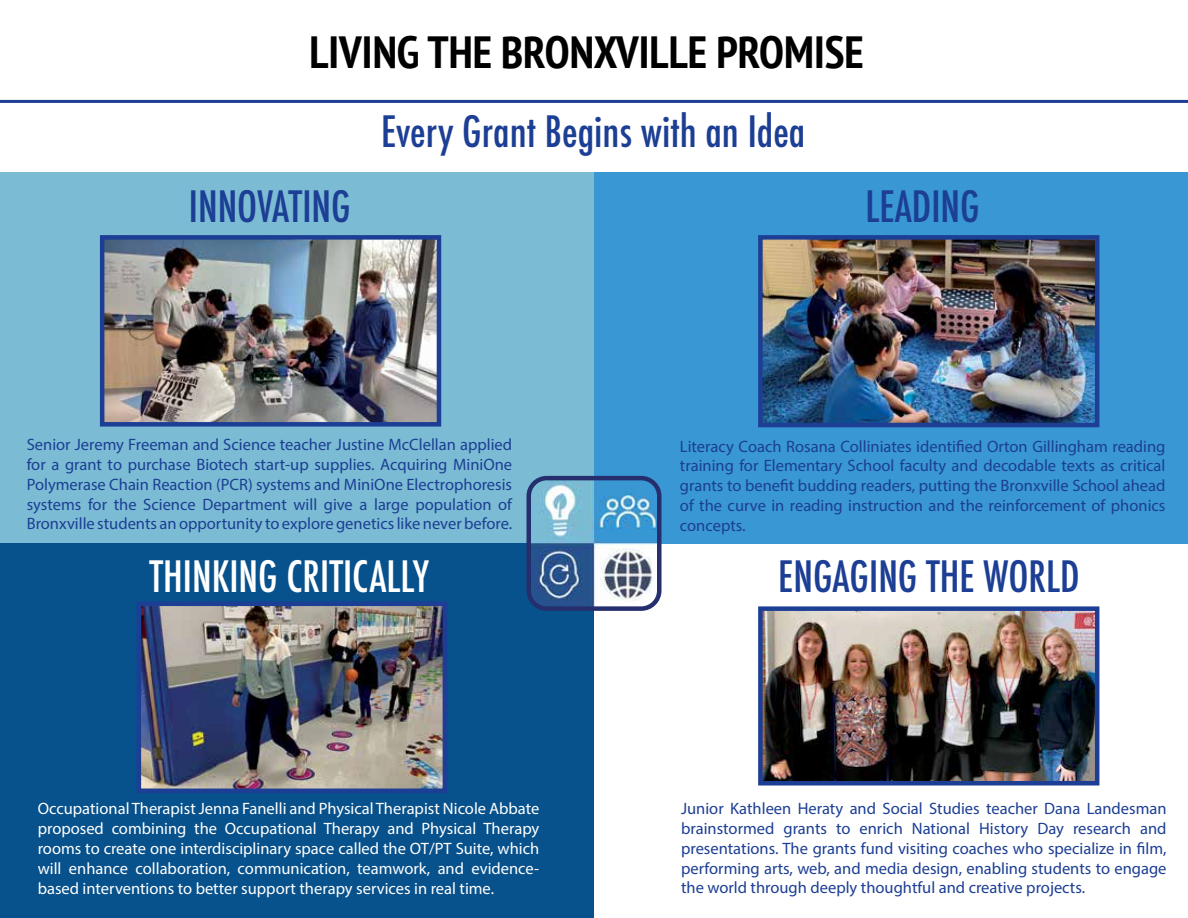
<style>
.page{position:relative;width:1188px;height:918px;background:#fff}
.page>*{position:absolute;margin:0;border:0;box-sizing:border-box;transform-origin:0 0}
.t1{font:700 condensed 45px "PT Sans";color:#000}
.t2{font:500 condensed 42px "Futura";color:#1c3e94}
.t3{font:500 condensed 42px "Futura";color:#fff}
.t4{font:16.5px/19.8px "Myriad Pro";color:#1c3e94;text-align:justify}
.t5{font:16.5px/19.8px "Myriad Pro";color:#fff;text-align:justify}
</style>
<div class="page">
<hr style="left:0;top:100px;width:1188px;height:3px;background:#1c3e94">
<div style="left:0;top:172px;width:594px;height:372px;background:#7bbcd4"></div>
<div style="left:594px;top:172px;width:594px;height:371px;background:#3997d3"></div>
<div style="left:0;top:544px;width:594px;height:374px;background:#07518c"></div>
<img style="left:763px;top:240px;width:331px;height:182px">
<div style="left:758px;top:235px;width:341px;height:192px;border:4px solid #1c3e94"></div>
<img style="left:763px;top:611px;width:331px;height:169px">
<div style="left:758px;top:606px;width:341px;height:179px;border:4px solid #1c3e94"></div>
<img style="left:105px;top:240px;width:331px;height:182px">
<div style="left:100px;top:235px;width:341px;height:192px;border:4px solid #1c3e94"></div>
<img style="left:142px;top:607px;width:300px;height:181px">
<div style="left:137px;top:602px;width:310px;height:191px;border:4px solid #1c3e94"></div>
<img style="left:531px;top:481px;width:126px;height:125px">
<div style="left:526px;top:476px;width:136px;height:135px;border:4px solid #252f6e;border-radius:18px"></div>
<h1 class="t1" style="left:310px;top:22px;width:556px">LIVING THE BRONXVILLE PROMISE</h1>
<h2 class="t2" style="left:189px;top:179px;width:163px">INNOVATING</h2>
<h2 class="t2" style="left:381px;top:105px;width:426px">Every Grant Begins with an Idea</h2>
<h2 class="t2" style="left:866px;top:179px;width:116px">LEADING</h2>
<p class="t4" style="left:27px;top:435px;width:487px">Senior Jeremy Freeman and Science teacher Justine McClellan applied for a grant to purchase Biotech start-up supplies. Acquiring MiniOne Polymerase Chain Reaction (PCR) systems and MiniOne Electrophoresis systems for the Science Department will give a large population of Bronxville students an opportunity to explore genetics like never before.</p>
<p class="t4" style="left:680px;top:436px;width:487px">Literacy Coach Rosana Colliniates identified Orton Gillingham reading training for Elementary School faculty and decodable texts as critical grants to benefit budding readers, putting the Bronxville School ahead of the curve in reading instruction and the reinforcement of phonics concepts.</p>
<h2 class="t3" style="left:150px;top:550px;width:281px">THINKING CRITICALLY</h2>
<h2 class="t2" style="left:778px;top:550px;width:303px">ENGAGING THE WORLD</h2>
<p class="t5" style="left:38px;top:799px;width:503px">Occupational Therapist Jenna Fanelli and Physical Therapist Nicole Abbate proposed combining the Occupational Therapy and Physical Therapy rooms to create one interdisciplinary space called the OT/PT Suite, which will enhance collaboration, communication, teamwork, and evidence&shy;based interventions to better support therapy services in real time.</p>
<p class="t4" style="left:681px;top:798px;width:487px">Junior Kathleen Heraty and Social Studies teacher Dana Landesman brainstormed grants to enrich National History Day research and presentations. The grants fund visiting coaches who specialize in film, performing arts, web, and media design, enabling students to engage the world through deeply thoughtful and creative projects.</p>
</div>
